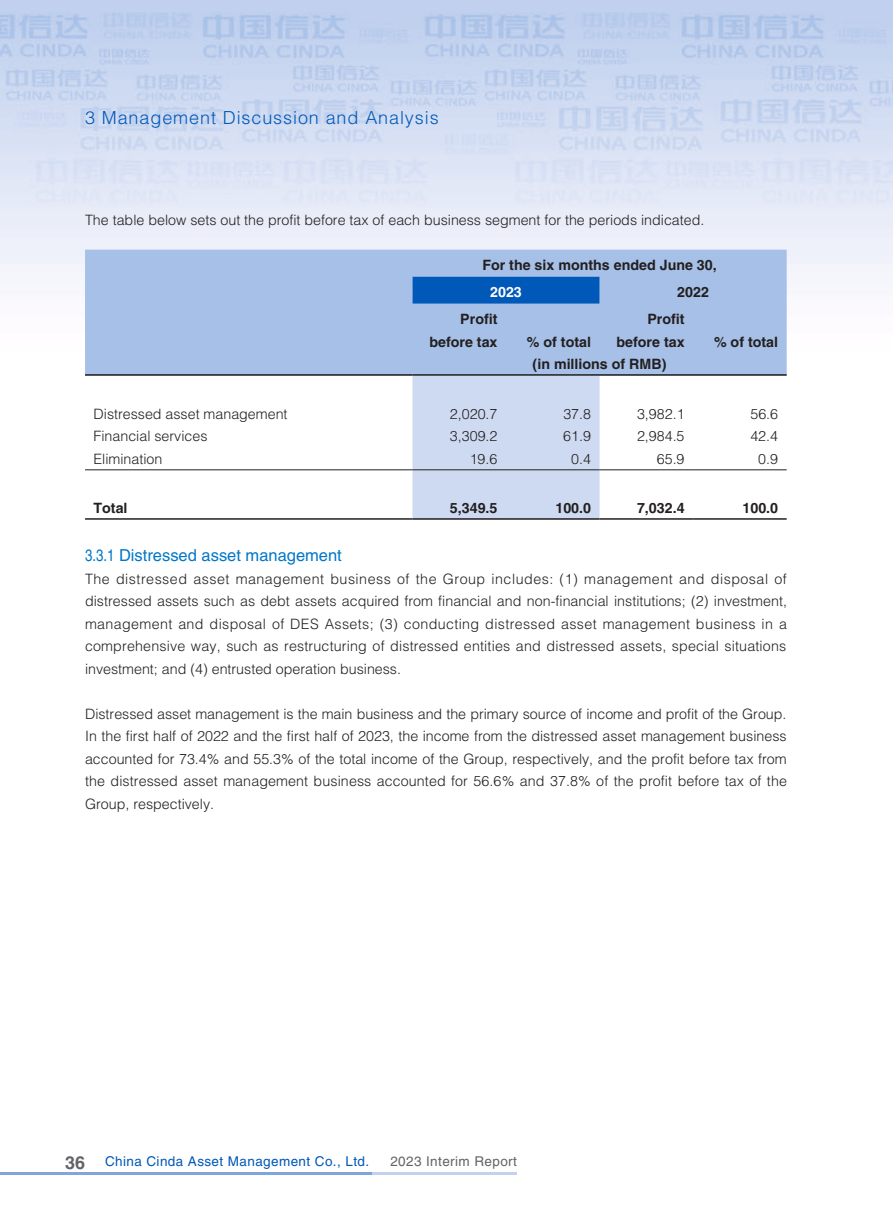
<style>
.page{position:relative;width:893px;height:1212px;background:#fff}
.page>*{position:absolute;margin:0;border:0;box-sizing:border-box;transform-origin:0 0}
.t1{font:300 18px "Helvetica LT Std";letter-spacing:.05em;color:#0058b8}
.t2{font:16.5px "Helvetica LT Std";color:#0076c7;scale:.8 1}
.t3{font:300 14.25px/22.5px "Helvetica LT Std";color:#231f20;text-align:justify}
.t4{font:700 14.25px/22.5px "Helvetica LT Std";color:#231f20;text-align:right}
.t5{font:700 14.25px "Helvetica LT Std";color:#fff}
.t6{font:13.5px "Helvetica LT Std";letter-spacing:.03em;color:#0058b8}
.t7{font:13.5px "Helvetica LT Std";letter-spacing:.03em;color:#636366}
.s1{font-weight:700;font-size:18px;color:#636366}
</style>
<div class="page">
<img style="left:0;top:0;width:892px;height:273px">
<hr style="left:0;top:1172px;width:517px;height:3px;background:#c1d1ee">
<hr style="left:0;top:1172px;width:371px;height:3px;background:#7ca6dc">
<div style="left:85px;top:250px;width:702px;height:124px;background:#a6c0e7"></div>
<div style="left:412px;top:277px;width:188px;height:27px;background:#0058b8"></div>
<div style="left:412px;top:376px;width:188px;height:142px;background:#cedaf1"></div>
<hr style="left:85px;top:374px;width:327px;height:2px;background:#231f20">
<hr style="left:412px;top:374px;width:375px;height:2px;background:#231f20">
<hr style="left:85px;top:469px;width:327px;height:1px;background:#231f20">
<hr style="left:412px;top:469px;width:94px;height:1px;background:#231f20">
<hr style="left:506px;top:469px;width:94px;height:1px;background:#231f20">
<hr style="left:600px;top:469px;width:93px;height:1px;background:#231f20">
<hr style="left:693px;top:469px;width:94px;height:1px;background:#231f20">
<hr style="left:85px;top:518px;width:327px;height:2px;background:#231f20">
<hr style="left:412px;top:518px;width:94px;height:2px;background:#231f20">
<hr style="left:506px;top:518px;width:94px;height:2px;background:#231f20">
<hr style="left:600px;top:518px;width:93px;height:2px;background:#231f20">
<hr style="left:693px;top:518px;width:94px;height:2px;background:#231f20">
<p class="t1" style="left:85px;top:106px;width:355px">3 Management Discussion and Analysis</p>
<p class="t3" style="left:85px;top:209px;width:621px">The table below sets out the profit before tax of each business segment for the periods indicated.</p>
<p class="t4" style="left:482px;top:254px;width:236px">For the six months ended June 30,</p>
<p class="t5" style="left:490px;top:284px;width:33px">2023</p>
<p class="t4" style="left:677px;top:281px;width:33px">2022</p>
<p class="t4" style="left:429px;top:308px;width:70px">Profit before tax</p>
<p class="t4" style="left:616px;top:308px;width:70px">Profit before tax</p>
<p class="t4" style="left:527px;top:330px;width:66px">% of total</p>
<p class="t4" style="left:714px;top:330px;width:66px">% of total</p>
<p class="t4" style="left:533px;top:353px;width:135px">(in millions of RMB)</p>
<p class="t3" style="left:94px;top:402px;width:196px">Distressed asset management</p>
<p class="t3" style="left:450px;top:402px;width:49px">2,020.7</p>
<p class="t3" style="left:563px;top:402px;width:29px">37.8</p>
<p class="t3" style="left:637px;top:402px;width:49px">3,982.1</p>
<p class="t3" style="left:750px;top:402px;width:29px">56.6</p>
<p class="t3" style="left:94px;top:425px;width:116px">Financial services</p>
<p class="t3" style="left:450px;top:425px;width:49px">3,309.2</p>
<p class="t3" style="left:563px;top:425px;width:29px">61.9</p>
<p class="t3" style="left:637px;top:425px;width:49px">2,984.5</p>
<p class="t3" style="left:750px;top:425px;width:29px">42.4</p>
<p class="t3" style="left:93px;top:447px;width:70px">Elimination</p>
<p class="t3" style="left:470px;top:447px;width:29px">19.6</p>
<p class="t3" style="left:571px;top:447px;width:21px">0.4</p>
<p class="t3" style="left:657px;top:447px;width:29px">65.9</p>
<p class="t3" style="left:758px;top:447px;width:21px">0.9</p>
<p class="t4" style="left:94px;top:497px;width:36px">Total</p>
<p class="t4" style="left:450px;top:497px;width:49px">5,349.5</p>
<p class="t4" style="left:555px;top:497px;width:37px">100.0</p>
<p class="t4" style="left:637px;top:497px;width:49px">7,032.4</p>
<p class="t4" style="left:742px;top:497px;width:37px">100.0</p>
<p class="t2" style="left:85px;top:546px;width:323px">3.3.1 Distressed asset management</p>
<p class="t3" style="left:85px;top:567px;width:703px">The distressed asset management business of the Group includes: (1) management and disposal of distressed assets such as debt assets acquired from financial and non-financial institutions; (2) investment, management and disposal of DES Assets; (3) conducting distressed asset management business in a comprehensive way, such as restructuring of distressed entities and distressed assets, special situations investment; and (4) entrusted operation business.</p>
<p class="t3" style="left:85px;top:702px;width:703px">Distressed asset management is the main business and the primary source of income and profit of the Group.<br>In the first half of 2022 and the first half of 2023, the income from the distressed asset management business accounted for 73.4% and 55.3% of the total income of the Group, respectively, and the profit before tax from the distressed asset management business accounted for 56.6% and 37.8% of the profit before tax of the Group, respectively.</p>
<p class="t6" style="left:65px;top:1153px;width:306px"><span class="s1">36</span> China Cinda Asset Management Co., Ltd.</p>
<p class="t7" style="left:390px;top:1153px;width:128px">2023 Interim Report</p>
</div>
